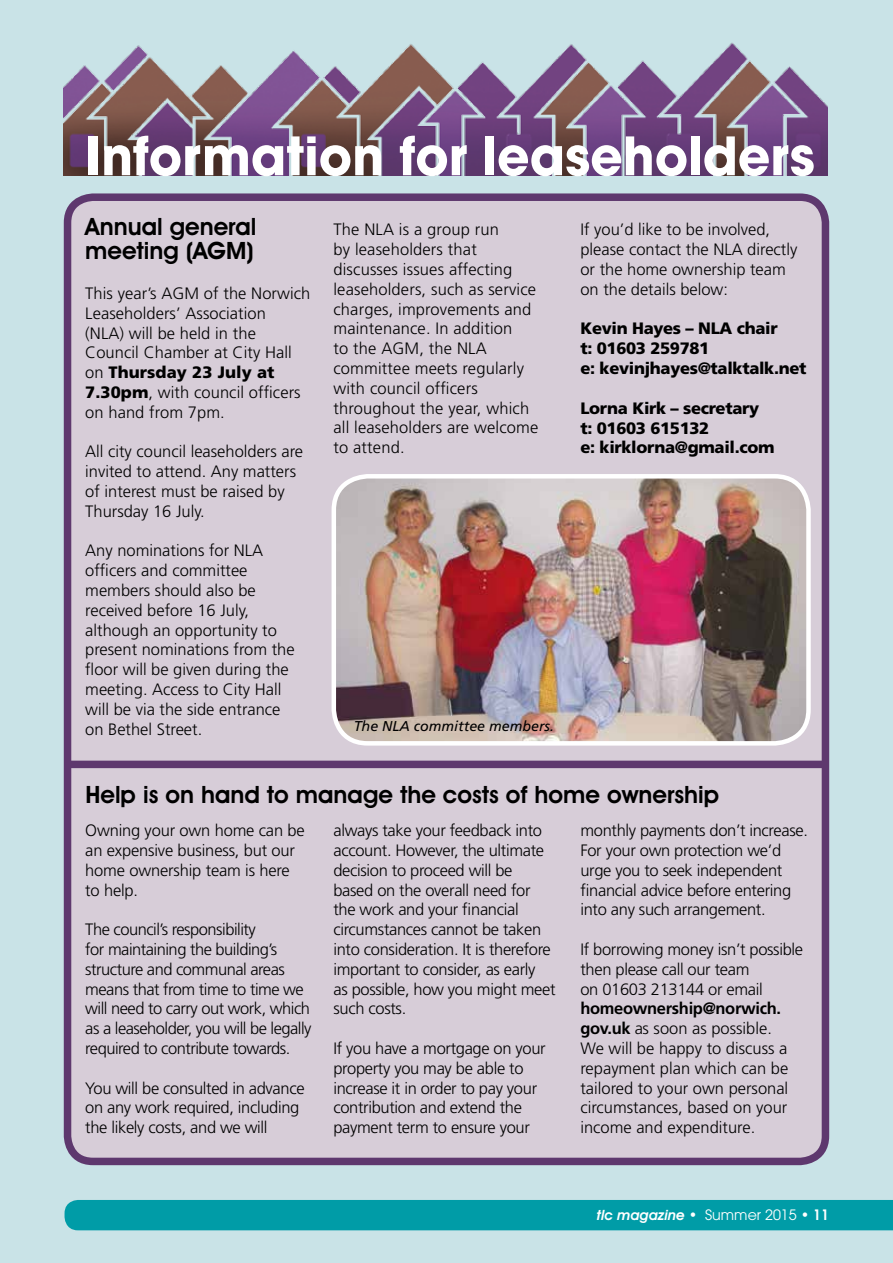
<style>
.page{position:relative;width:893px;height:1263px;background:#c9e3e7}
.page>*{position:absolute;margin:0;border:0;box-sizing:border-box;transform-origin:0 0}
.t1{font:700 52.5px "Avant Garde";color:#fff;scale:.96 1}
.t2{font:600 24px/24px "Avant Garde IT Cby BT";color:#000}
.t3{font:300 16.5px/19.8px "Frutiger";letter-spacing:-.01em;color:#000}
.t4{font:300 16.5px/19.8px "Frutiger";letter-spacing:.01em;color:#000}
.t5{font:300 16.5px/19.8px "Frutiger";letter-spacing:-.03em;color:#000}
.t6{font:900 16.5px/19.8px "Frutiger";letter-spacing:-.02em;color:#000}
.t7{font:italic 600 14.25px "Avant Garde IT Cby BT";color:#fff}
.t8{font:italic 14.25px "Frutiger";color:#000}
.s1{font-weight:900}
.s2{font-weight:700}
.s3{font-family:"Avant Garde";font-style:normal}
.s4{font-family:"Avant Garde";font-weight:400;font-style:normal}
</style>
<div class="page">
<img style="left:64px;top:42px;width:764px;height:133px">
<div style="left:68px;top:197px;width:757px;height:964px;background:#d7cdd8;border-radius:26px"></div>
<div style="left:64px;top:193px;width:765px;height:972px;border:8px solid #5e386e;border-radius:26px"></div>
<img style="left:334px;top:479px;width:472px;height:262px">
<div style="left:332px;top:474px;width:479px;height:272px;border:4px solid #fff;border-radius:34px"></div>
<div style="left:65px;top:761px;width:762px;height:7px;background:#5e386e"></div>
<div style="left:65px;top:1200px;width:828px;height:30px;background:#009ca7"></div>
<h1 class="t1" style="left:85px;top:122px;width:762px">Information for leaseholders</h1>
<h2 class="t2" style="left:85px;top:215px;width:173px">Annual general meeting (AGM)</h2>
<p class="t3" style="left:85px;top:283px;width:227px">This year’s AGM of the Norwich<br>Leaseholders’ Association<br>(NLA) will be held in the<br>Council Chamber at City Hall on <span class="s1">Thursday 23 July at<br>7.30pm</span>, with council officers on hand from 7pm.</p>
<p class="t3" style="left:85px;top:442px;width:219px">All city council leaseholders are invited to attend. Any matters of interest must be raised by<br>Thursday 16 July.</p>
<p class="t3" style="left:85px;top:541px;width:211px">Any nominations for NLA officers and committee members should also be received before 16 July, although an opportunity to present nominations from the floor will be given during the meeting. Access to City Hall will be via the side entrance on Bethel Street.</p>
<p class="t4" style="left:333px;top:220px;width:206px">The NLA is a group run<br>by leaseholders that discusses issues affecting leaseholders, such as service charges, improvements and maintenance. In addition<br>to the AGM, the NLA committee meets regularly with council officers throughout the year, which all leaseholders are welcome to attend.</p>
<p class="t8" style="left:354px;top:717px;width:202px">The NLA committee members.</p>
<p class="t3" style="left:580px;top:220px;width:218px">If you’d like to be involved, please contact the NLA directly or the home ownership team on the details below:</p>
<p class="t6" style="left:580px;top:319px;width:228px">Kevin Hayes – NLA chair<br>t: 01603 259781<br>e: kevinjhayes@talktalk.net</p>
<p class="t6" style="left:580px;top:398px;width:196px">Lorna Kirk – secretary t: 01603 615132<br>e: kirklorna@gmail.com</p>
<h2 class="t2" style="left:85px;top:782px;width:635px">Help is on hand to manage the costs of home ownership</h2>
<p class="t3" style="left:85px;top:820px;width:221px">Owning your own home can be an expensive business, but our home ownership team is here to help.</p>
<p class="t5" style="left:85px;top:919px;width:228px">The council’s responsibility<br>for maintaining the building’s structure and communal areas means that from time to time we will need to carry out work, which as a leaseholder, you will be legally required to contribute towards.</p>
<p class="t3" style="left:85px;top:1078px;width:221px">You will be consulted in advance on any work required, including the likely costs, and we will</p>
<p class="t3" style="left:333px;top:820px;width:224px">always take your feedback into account. However, the ultimate decision to proceed will be based on the overall need for the work and your financial circumstances cannot be taken into consideration. It is therefore important to consider, as early<br>as possible, how you might meet such costs.</p>
<p class="t3" style="left:333px;top:1038px;width:214px">If you have a mortgage on your property you may be able to increase it in order to pay your contribution and extend the payment term to ensure your</p>
<p class="t3" style="left:580px;top:820px;width:229px">monthly payments don’t increase.<br>For your own protection we’d urge you to seek independent financial advice before entering into any such arrangement.</p>
<p class="t3" style="left:580px;top:939px;width:224px">If borrowing money isn’t possible then please call our team<br>on 01603 213144 or email</p>
<p class="t3" style="left:580px;top:999px;width:209px"><span class="s2">homeownership@norwich. gov.uk</span> as soon as possible.<br>We will be happy to discuss a repayment plan which can be tailored to your own personal circumstances, based on your income and expenditure.</p>
<p class="t7" style="left:597px;top:1206px;width:234px">tlc magazine <span class="s3">•</span> <span class="s4">Summer 2015</span> <span class="s3">• 11</span></p>
</div>
